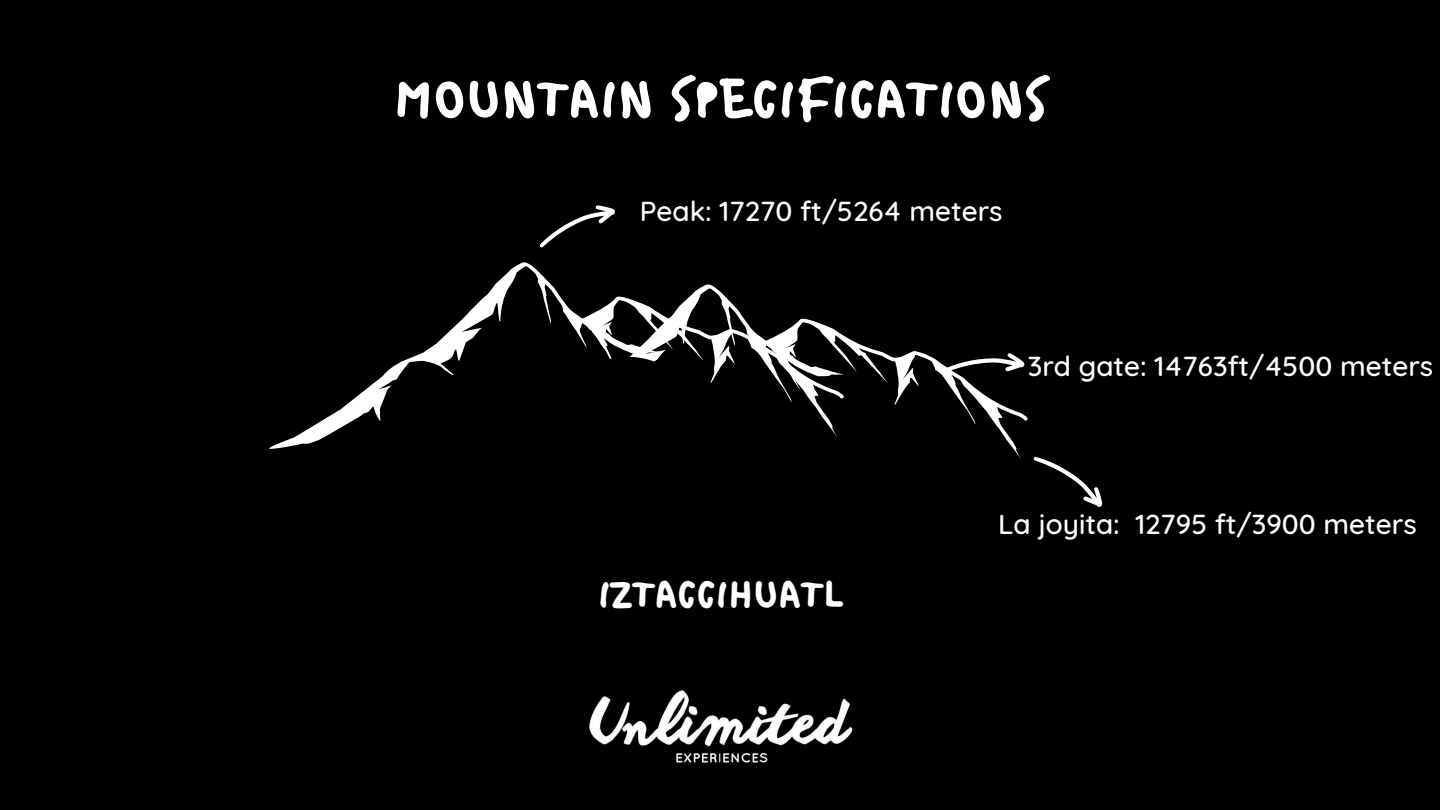
<style>
.page{position:relative;width:1440px;height:810px;background:#000}
.page>*{position:absolute;margin:0;border:0;box-sizing:border-box;transform-origin:0 0}
.t1{font:54px "Bristol";color:#fff}
.t2{font:39px "Bristol";color:#fff}
.t3{font:500 28px "Quicksand";color:#fff}
</style>
<div class="page">
<img style="left:589px;top:690px;width:264px;height:73px">
<svg style="left:539px;top:205px;width:76px;height:43px"></svg>
<svg style="left:1033px;top:457px;width:70px;height:50px"></svg>
<svg style="left:844px;top:336px;width:184px;height:123px"></svg>
<svg style="left:269px;top:262px;width:575px;height:187px"></svg>
<svg style="left:427px;top:357px;width:276px;height:92px"></svg>
<svg style="left:941px;top:336px;width:87px;height:69px"></svg>
<h1 class="t1" style="left:393px;top:64px;width:655px">MOUNTAIN SPECIFICATIONS</h1>
<p class="t3" style="left:640px;top:193px;width:364px">Peak: 17270 ft/5264 meters</p>
<p class="t3" style="left:1028px;top:348px;width:407px">3rd gate: 14763ft/4500 meters</p>
<h2 class="t2" style="left:598px;top:569px;width:246px">IZTACCIHUATL</h2>
<p class="t3" style="left:998px;top:506px;width:420px">La joyita: 12795 ft/3900 meters</p>
</div>
